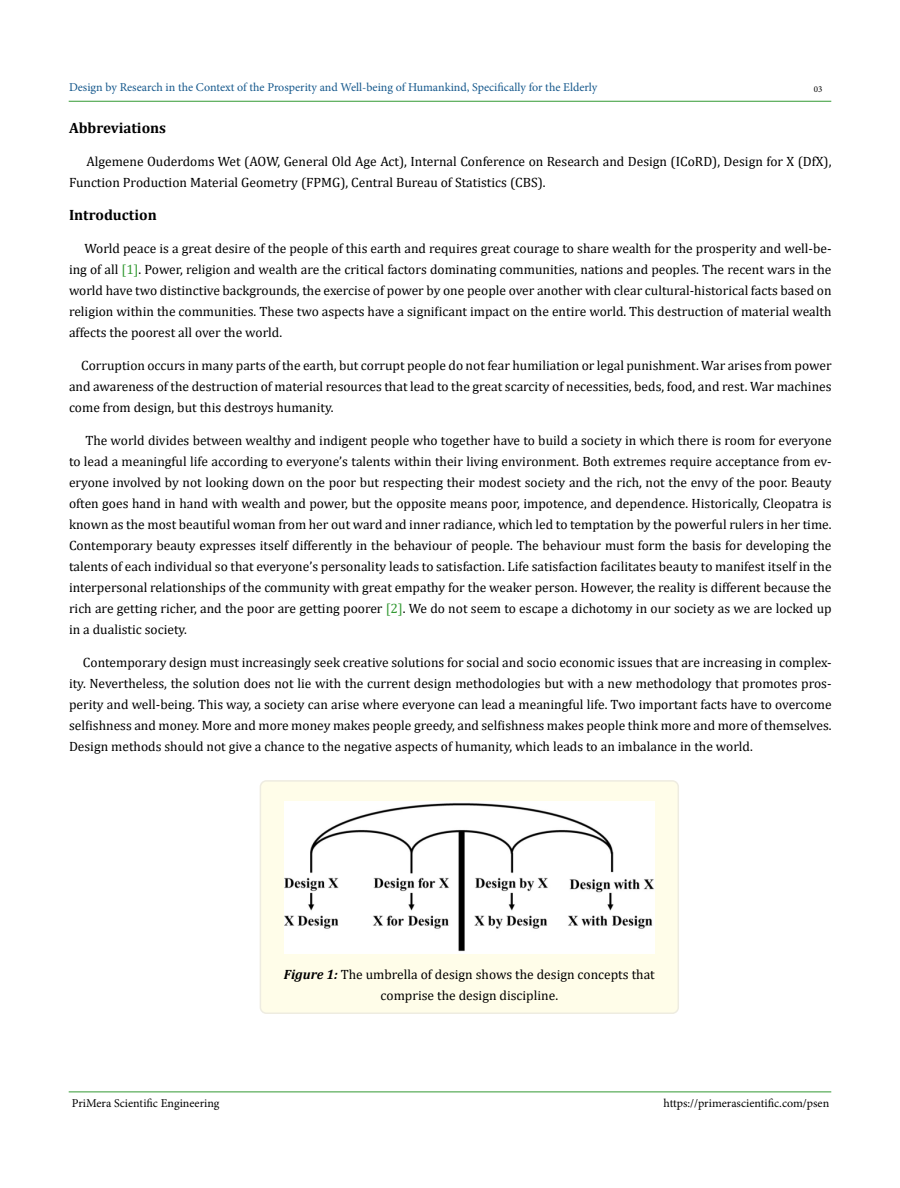
<style>
.page{position:relative;width:900px;height:1188px;background:#fff}
.page>*{position:absolute;margin:0;border:0;box-sizing:border-box;transform-origin:0 0}
.t1{font:700 15px "Cambria";color:#000}
.t2{font:13.5px/21px "Cambria";color:#000;text-align:justify}
.t3{font:12px "Minion Pro";color:#15588c}
.t4{font:12px "Minion Pro";color:#000}
.t5{font:9px "Minion Pro";color:#000}
.s1{color:#393}
.s2{font-weight:700;font-style:italic}
</style>
<div class="page">
<hr style="left:69px;top:1092px;width:762px;height:1px;background:#393">
<hr style="left:69px;top:101px;width:762px;height:1px;background:#393">
<div style="left:260px;top:781px;width:418px;height:232px;background:#fffde9;border-radius:6px"></div>
<div style="left:260px;top:780px;width:419px;height:234px;border:2px solid #eeece1;border-radius:6px"></div>
<img style="left:284px;top:801px;width:370px;height:152px">
<p class="t3" style="left:69px;top:79px;width:530px">Design by Research in the Context of the Prosperity and Well-being of Humankind, Specifically for the Elderly</p>
<p class="t5" style="left:814px;top:83px;width:10px">03</p>
<p class="t1" style="left:69px;top:117px;width:99px">Abbreviations</p>
<p class="t2" style="left:69px;top:151px;width:764px;text-indent:17px">Algemene Ouderdoms Wet (AOW, General Old Age Act), Internal Conference on Research and Design (ICoRD), Design for X (DfX),<br>Function Production Material Geometry (FPMG), Central Bureau of Statistics (CBS).</p>
<p class="t1" style="left:69px;top:204px;width:89px">Introduction</p>
<p class="t2" style="left:69px;top:238px;width:764px;text-indent:16px">World peace is a great desire of the people of this earth and requires great courage to share wealth for the prosperity and well-be&shy;ing of all <span class="s1">[1]</span>. Power, religion and wealth are the critical factors dominating communities, nations and peoples. The recent wars in the world have two distinctive backgrounds, the exercise of power by one people over another with clear cultural-historical facts based on religion within the communities. These two aspects have a significant impact on the entire world. This destruction of material wealth affects the poorest all over the world.</p>
<p class="t2" style="left:69px;top:355px;width:764px;text-indent:12px">Corruption occurs in many parts of the earth, but corrupt people do not fear humiliation or legal punishment. War arises from power and awareness of the destruction of material resources that lead to the great scarcity of necessities, beds, food, and rest. War machines come from design, but this destroys humanity.</p>
<p class="t2" style="left:69px;top:430px;width:764px;text-indent:16px">The world divides between wealthy and indigent people who together have to build a society in which there is room for everyone to lead a meaningful life according to everyone’s talents within their living environment. Both extremes require acceptance from ev&shy;eryone involved by not looking down on the poor but respecting their modest society and the rich, not the envy of the poor. Beauty often goes hand in hand with wealth and power, but the opposite means poor, impotence, and dependence. Historically, Cleopatra is known as the most beautiful woman from her out ward and inner radiance, which led to temptation by the powerful rulers in her time.<br>Contemporary beauty expresses itself differently in the behaviour of people. The behaviour must form the basis for developing the talents of each individual so that everyone’s personality leads to satisfaction. Life satisfaction facilitates beauty to manifest itself in the interpersonal relationships of the community with great empathy for the weaker person. However, the reality is different because the rich are getting richer, and the poor are getting poorer <span class="s1">[2]</span>. We do not seem to escape a dichotomy in our society as we are locked up in a dualistic society.</p>
<p class="t2" style="left:69px;top:652px;width:764px;text-indent:14px">Contemporary design must increasingly seek creative solutions for social and socio economic issues that are increasing in complex&shy;ity. Nevertheless, the solution does not lie with the current design methodologies but with a new methodology that promotes pros&shy;perity and well-being. This way, a society can arise where everyone can lead a meaningful life. Two important facts have to overcome selfishness and money. More and more money makes people greedy, and selfishness makes people think more and more of themselves.<br>Design methods should not give a chance to the negative aspects of humanity, which leads to an imbalance in the world.</p>
<p class="t2" style="left:284px;top:965px;width:372px;line-height:20.2px;text-align:center"><span class="s2">Figure 1:</span> The umbrella of design shows the design concepts that comprise the design discipline.</p>
<p class="t4" style="left:72px;top:1095px;width:149px">PriMera Scientific Engineering</p>
<p class="t4" style="left:664px;top:1095px;width:167px">https://primerascientific.com/psen</p>
</div>
